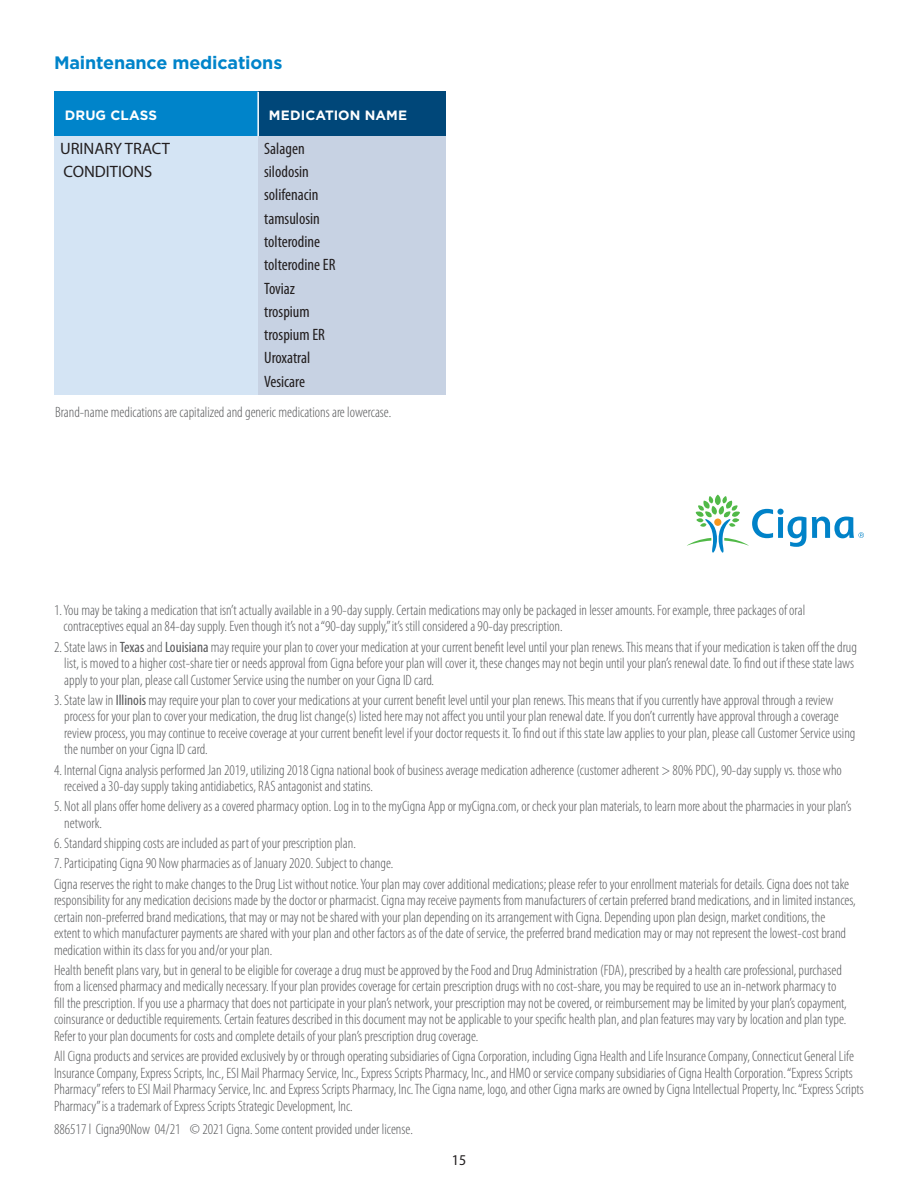
<style>
.page{position:relative;width:918px;height:1188px;background:#fff}
.page>*{position:absolute;margin:0;border:0;box-sizing:border-box;transform-origin:0 0}
.Subhead_body_bold_12{font:700 18px "Gotham";letter-spacing:-.01em;color:#0084ca}
.t1{font:condensed 16.5px "Myriad Pro";color:#231f20}
.t2{font:16.5px "Myriad Pro";color:#231f20}
.M-Legal_copy_Cat{font:300 condensed 15px/16.5px "Myriad Pro";color:#57585a}
.t3{font:semi-condensed 15px "Myriad Pro";color:#231f20}
.t4{font:700 13.5px "Gotham";letter-spacing:.005em;color:#fff}
.s1{font-weight:400}
</style>
<div class="page">
<div style="left:54px;top:92px;width:204px;height:44px;background:#0084ca"></div>
<div style="left:258px;top:92px;width:188px;height:44px;background:#004779"></div>
<div style="left:54px;top:136px;width:204px;height:258px;background:#d4e4f4"></div>
<div style="left:258px;top:136px;width:188px;height:258px;background:#c7d2e3"></div>
<hr style="left:257px;top:92px;width:2px;height:44px;background:#fff">
<svg style="left:687px;top:495px;width:177px;height:58px"></svg>
<p class="Subhead_body_bold_12" style="left:54px;top:51px;width:230px">Maintenance medications</p>
<p class="t4" style="left:65px;top:106px;width:94px">DRUG CLASS</p>
<p class="t4" style="left:269px;top:106px;width:140px">MEDICATION NAME</p>
<p class="t2" style="left:60px;top:138px;width:112px">URINARY TRACT</p>
<p class="t2" style="left:63px;top:161px;width:90px">CONDITIONS</p>
<p class="t1" style="left:264px;top:139px;width:42px">Salagen</p>
<p class="t1" style="left:264px;top:163px;width:46px">silodosin</p>
<p class="t1" style="left:264px;top:186px;width:56px">solifenacin</p>
<p class="t1" style="left:264px;top:209px;width:57px">tamsulosin</p>
<p class="t1" style="left:264px;top:233px;width:58px">tolterodine</p>
<p class="t1" style="left:264px;top:256px;width:73px">tolterodine ER</p>
<p class="t1" style="left:264px;top:279px;width:32px">Toviaz</p>
<p class="t1" style="left:264px;top:302px;width:47px">trospium</p>
<p class="t1" style="left:264px;top:326px;width:62px">trospium ER</p>
<p class="t1" style="left:264px;top:349px;width:48px">Uroxatral</p>
<p class="t1" style="left:264px;top:372px;width:42px">Vesicare</p>
<p class="M-Legal_copy_Cat" style="left:55px;top:404px;width:338px">Brand-name medications are capitalized and generic medications are lowercase.</p>
<p class="M-Legal_copy_Cat" style="left:64px;top:602px;width:743px;text-indent:-10px">1. You may be taking a medication that isn’t actually available in a 90-day supply. Certain medications may only be packaged in lesser amounts. For example, three packages of oral contraceptives equal an 84-day supply. Even though it’s not a “90-day supply,” it’s still considered a 90-day prescription.</p>
<p class="M-Legal_copy_Cat" style="left:64px;top:639px;width:794px;text-indent:-10px">2. State laws in <span class="s1">Texas</span> and <span class="s1">Louisiana</span> may require your plan to cover your medication at your current benefit level until your plan renews. This means that if your medication is taken off the drug list, is moved to a higher cost-share tier or needs approval from Cigna before your plan will cover it, these changes may not begin until your plan’s renewal date. To find out if these state laws apply to your plan, please call Customer Service using the number on your Cigna ID card.</p>
<p class="M-Legal_copy_Cat" style="left:64px;top:692px;width:793px;text-indent:-10px">3. State law in <span class="s1">Illinois</span> may require your plan to cover your medications at your current benefit level until your plan renews. This means that if you currently have approval through a review process for your plan to cover your medication, the drug list change(s) listed here may not affect you until your plan renewal date. If you don’t currently have approval through a coverage review process, you may continue to receive coverage at your current benefit level if your doctor requests it. To find out if this state law applies to your plan, please call Customer Service using the number on your Cigna ID card.</p>
<p class="M-Legal_copy_Cat" style="left:64px;top:762px;width:779px;text-indent:-10px">4. Internal Cigna analysis performed Jan 2019, utilizing 2018 Cigna national book of business average medication adherence (customer adherent &gt; 80% PDC), 90-day supply vs. those who received a 30-day supply taking antidiabetics, RAS antagonist and statins.</p>
<p class="M-Legal_copy_Cat" style="left:64px;top:799px;width:789px;text-indent:-10px">5. Not all plans offer home delivery as a covered pharmacy option. Log in to the myCigna App or myCigna.com, or check your plan materials, to learn more about the pharmacies in your plan’s network.</p>
<p class="M-Legal_copy_Cat" style="left:54px;top:835px;width:303px">6. Standard shipping costs are included as part of your prescription plan.</p>
<p class="M-Legal_copy_Cat" style="left:54px;top:856px;width:341px">7. Participating Cigna 90 Now pharmacies as of January 2020. Subject to change.</p>
<p class="M-Legal_copy_Cat" style="left:54px;top:876px;width:803px">Cigna reserves the right to make changes to the Drug List without notice. Your plan may cover additional medications; please refer to your enrollment materials for details. Cigna does not take responsibility for any medication decisions made by the doctor or pharmacist. Cigna may receive payments from manufacturers of certain preferred brand medications, and in limited instances, certain non-preferred brand medications, that may or may not be shared with your plan depending on its arrangement with Cigna. Depending upon plan design, market conditions, the<br>extent to which manufacturer payments are shared with your plan and other factors as of the date of service, the preferred brand medication may or may not represent the lowest-cost brand medication within its class for you and/or your plan.</p>
<p class="M-Legal_copy_Cat" style="left:54px;top:962px;width:794px">Health benefit plans vary, but in general to be eligible for coverage a drug must be approved by the Food and Drug Administration (FDA), prescribed by a health care professional, purchased from a licensed pharmacy and medically necessary. If your plan provides coverage for certain prescription drugs with no cost-share, you may be required to use an in-network pharmacy to fill the prescription. If you use a pharmacy that does not participate in your plan’s network, your prescription may not be covered, or reimbursement may be limited by your plan’s copayment, coinsurance or deductible requirements. Certain features described in this document may not be applicable to your specific health plan, and plan features may vary by location and plan type.<br>Refer to your plan documents for costs and complete details of your plan’s prescription drug coverage.</p>
<p class="M-Legal_copy_Cat" style="left:54px;top:1048px;width:811px">All Cigna products and services are provided exclusively by or through operating subsidiaries of Cigna Corporation, including Cigna Health and Life Insurance Company, Connecticut General Life Insurance Company, Express Scripts, Inc., ESI Mail Pharmacy Service, Inc., Express Scripts Pharmacy, Inc., and HMO or service company subsidiaries of Cigna Health Corporation. “Express Scripts Pharmacy” refers to ESI Mail Pharmacy Service, Inc. and Express Scripts Pharmacy, Inc. The Cigna name, logo, and other Cigna marks are owned by Cigna Intellectual Property, Inc. “Express Scripts Pharmacy” is a trademark of Express Scripts Strategic Development, Inc.</p>
<p class="M-Legal_copy_Cat" style="left:54px;top:1121px;width:360px">886517 l Cigna90Now 04/21 © 2021 Cigna. Some content provided under license.</p>
<p class="t3" style="left:452px;top:1152px;width:16px">15</p>
</div>
